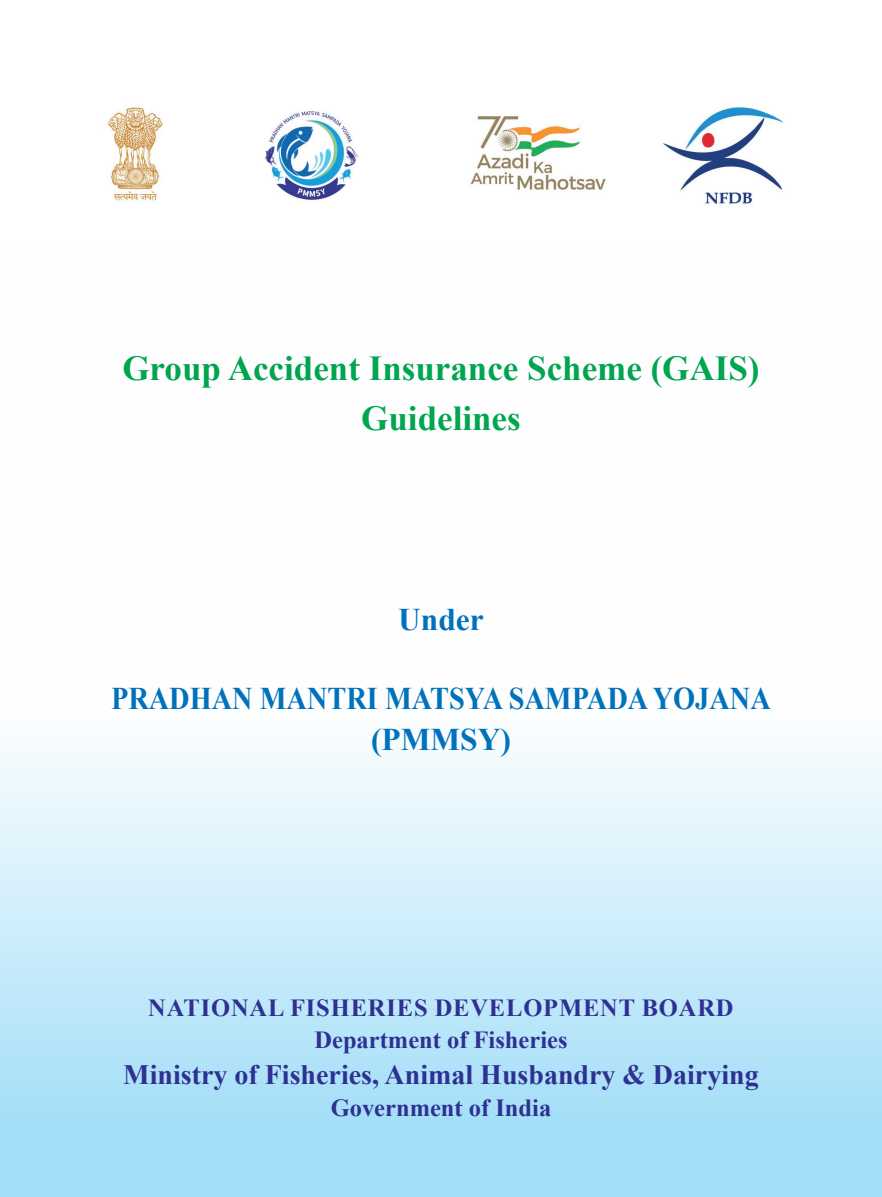
<style>
.page{position:relative;width:882px;height:1197px;background:#fff}
.page>*{position:absolute;margin:0;border:0;box-sizing:border-box;transform-origin:0 0}
.t1{font:700 35px "Times New Roman";color:#00a54f}
.t2{font:700 31.5px/40.9px "Times New Roman";color:#0072bc;text-align:center;scale:.9 1}
.t3{font:700 31.5px "Times New Roman";color:#0072bc}
.t4{font:700 28px "Times New Roman";color:#2e3092}
.t5{font:700 24.5px "Times New Roman";color:#2e3092}
.t6{font:700 24.5px "Times New Roman";letter-spacing:.035em;color:#2e3092}
</style>
<div class="page">
<svg style="left:0;top:751px;width:882px;height:446px;background:#c5eafa"></svg>
<img style="left:108px;top:106px;width:676px;height:98px">
<p class="t1" style="left:122px;top:343px;width:639px">Group Accident Insurance Scheme (GAIS)</p>
<p class="t1" style="left:361px;top:393px;width:161px">Guidelines</p>
<p class="t3" style="left:398px;top:597px;width:87px">Under</p>
<p class="t2" style="left:111px;top:677px;width:735px">PRADHAN MANTRI MATSYA SAMPADA YOJANA (PMMSY)</p>
<p class="t6" style="left:148px;top:990px;width:587px">NATIONAL FISHERIES DEVELOPMENT BOARD</p>
<p class="t5" style="left:314px;top:1022px;width:255px">Department of Fisheries</p>
<p class="t4" style="left:123px;top:1054px;width:637px">Ministry of Fisheries, Animal Husbandry &amp; Dairying</p>
<p class="t5" style="left:331px;top:1090px;width:222px">Government of India</p>
</div>
